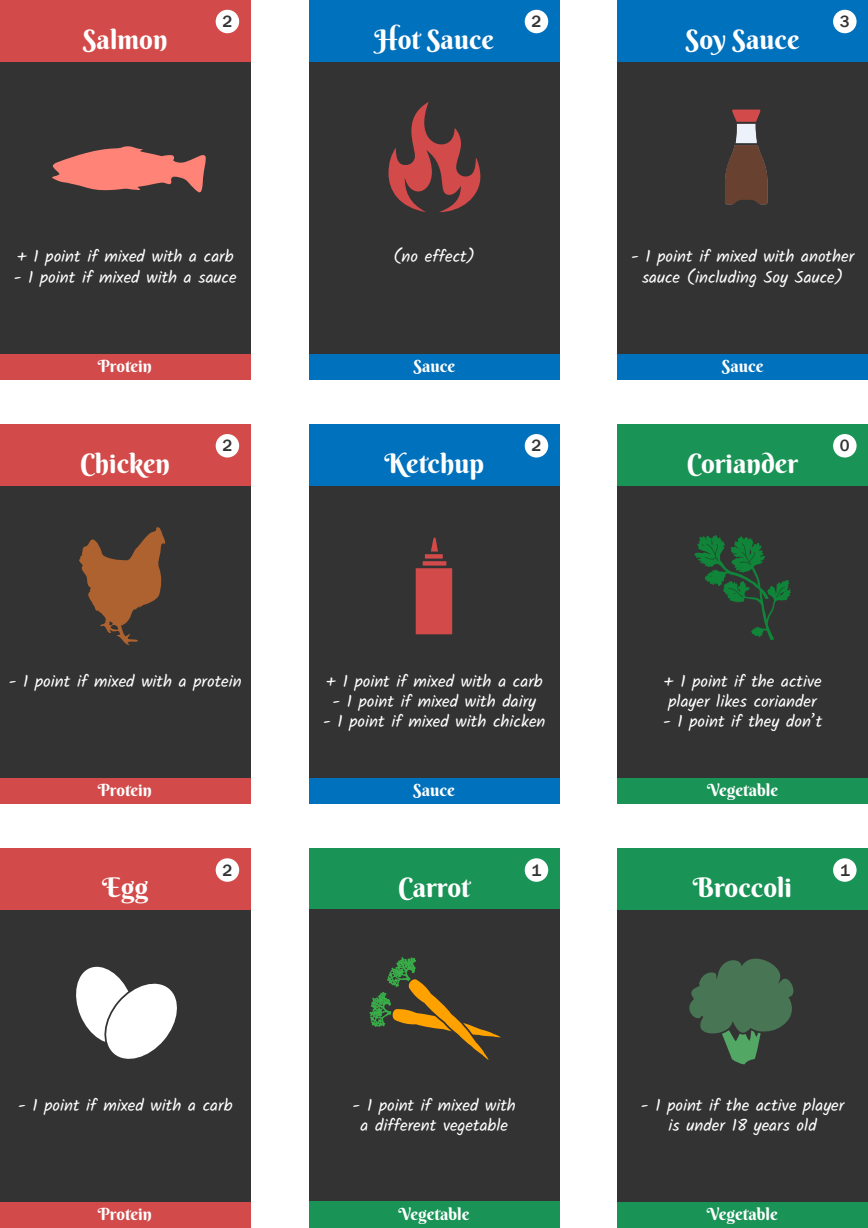
<style>
.page{position:relative;width:868px;height:1228px;background:#fff}
.page>*{position:absolute;margin:0;border:0;box-sizing:border-box;transform-origin:0 0}
.t1{font:26.98px "Berkshire Swash";color:#fff}
.t2{font:16.8px/20.2px "Kalam";color:#fff;text-align:center}
.t3{font:16.8px "Berkshire Swash";color:#fff}
.t4{font:500 16.8px "Franklin Gothic";color:#333}
</style>
<div class="page">
<div style="left:0;top:0;width:251px;height:379px;background:#d34a4a"></div>
<div style="left:0;top:62px;width:250px;height:291px;background:#333"></div>
<div style="left:216px;top:10px;width:23px;height:23px;background:#fff;border-radius:50%"></div>
<div style="left:0;top:424px;width:251px;height:380px;background:#d34a4a"></div>
<div style="left:0;top:486px;width:250px;height:291px;background:#333"></div>
<div style="left:216px;top:434px;width:23px;height:23px;background:#fff;border-radius:50%"></div>
<div style="left:0;top:848px;width:251px;height:380px;background:#d34a4a"></div>
<div style="left:0;top:911px;width:250px;height:291px;background:#333"></div>
<div style="left:216px;top:858px;width:23px;height:24px;background:#fff;border-radius:50%"></div>
<svg style="left:76px;top:966px;width:101px;height:93px"></svg>
<div style="left:309px;top:0;width:251px;height:379px;background:#0071bc"></div>
<div style="left:309px;top:62px;width:251px;height:291px;background:#333"></div>
<div style="left:525px;top:10px;width:23px;height:23px;background:#fff;border-radius:50%"></div>
<div style="left:309px;top:424px;width:251px;height:380px;background:#0071bc"></div>
<div style="left:309px;top:486px;width:251px;height:291px;background:#333"></div>
<div style="left:525px;top:434px;width:23px;height:23px;background:#fff;border-radius:50%"></div>
<div style="left:309px;top:848px;width:251px;height:380px;background:#199356"></div>
<div style="left:309px;top:910px;width:251px;height:291px;background:#333"></div>
<div style="left:525px;top:858px;width:23px;height:24px;background:#fff;border-radius:50%"></div>
<div style="left:617px;top:0;width:251px;height:379px;background:#0071bc"></div>
<div style="left:617px;top:62px;width:251px;height:291px;background:#333"></div>
<div style="left:833px;top:10px;width:24px;height:23px;background:#fff;border-radius:50%"></div>
<div style="left:617px;top:424px;width:251px;height:380px;background:#199356"></div>
<div style="left:617px;top:486px;width:251px;height:291px;background:#333"></div>
<div style="left:833px;top:434px;width:24px;height:23px;background:#fff;border-radius:50%"></div>
<div style="left:617px;top:848px;width:251px;height:380px;background:#199356"></div>
<div style="left:617px;top:911px;width:251px;height:291px;background:#333"></div>
<div style="left:833px;top:858px;width:24px;height:24px;background:#fff;border-radius:50%"></div>
<svg style="left:388px;top:102px;width:92px;height:110px"></svg>
<svg style="left:79px;top:527px;width:87px;height:118px"></svg>
<svg style="left:52px;top:146px;width:154px;height:47px"></svg>
<svg style="left:370px;top:957px;width:131px;height:103px"></svg>
<div style="left:416px;top:568px;width:36px;height:66px;background:#d34a4a"></div>
<div style="left:423px;top:561px;width:23px;height:5px;background:#d34a4a"></div>
<svg style="left:431px;top:537px;width:7px;height:14px"></svg>
<div style="left:425px;top:554px;width:18px;height:5px;background:#d34a4a"></div>
<svg style="left:725px;top:109px;width:43px;height:96px"></svg>
<svg style="left:681px;top:910px;width:141px;height:155px"></svg>
<svg style="left:694px;top:535px;width:97px;height:105px"></svg>
<h1 class="t1" style="left:83px;top:22px;width:86px">Salmon</h1>
<p class="t4" style="left:222px;top:11px;width:11px">2</p>
<h1 class="t1" style="left:374px;top:22px;width:121px">Hot Sauce</h1>
<p class="t4" style="left:531px;top:11px;width:11px">2</p>
<h1 class="t1" style="left:686px;top:22px;width:115px">Soy Sauce</h1>
<p class="t4" style="left:840px;top:11px;width:11px">3</p>
<p class="t2" style="left:17px;top:248px;width:218px">+ 1 point if mixed with a carb</p>
<p class="t2" style="left:14px;top:268px;width:224px">- 1 point if mixed with a sauce</p>
<p class="t2" style="left:393px;top:248px;width:83px">(no effect)</p>
<p class="t2" style="left:631px;top:248px;width:225px">- 1 point if mixed with another sauce (including Soy Sauce)</p>
<p class="t3" style="left:98px;top:355px;width:56px">Protein</p>
<p class="t3" style="left:413px;top:355px;width:43px">Sauce</p>
<p class="t3" style="left:722px;top:355px;width:43px">Sauce</p>
<h1 class="t1" style="left:80px;top:446px;width:91px">Chicken</h1>
<p class="t4" style="left:222px;top:435px;width:11px">2</p>
<h1 class="t1" style="left:384px;top:446px;width:101px">Ketchup</h1>
<p class="t4" style="left:531px;top:435px;width:11px">2</p>
<h1 class="t1" style="left:687px;top:446px;width:113px">Coriander</h1>
<p class="t4" style="left:840px;top:435px;width:11px">0</p>
<p class="t2" style="left:9px;top:672px;width:234px">- 1 point if mixed with a protein</p>
<p class="t2" style="left:326px;top:672px;width:218px">+ 1 point if mixed with a carb</p>
<p class="t2" style="left:332px;top:692px;width:205px">- 1 point if mixed with dairy</p>
<p class="t2" style="left:323px;top:712px;width:224px">- 1 point if mixed with chicken</p>
<p class="t2" style="left:664px;top:672px;width:160px;text-align:left">+ 1 point if the active player likes coriander</p>
<p class="t2" style="left:663px;top:712px;width:161px">- 1 point if they don’t</p>
<p class="t3" style="left:98px;top:779px;width:56px">Protein</p>
<p class="t3" style="left:413px;top:780px;width:43px">Sauce</p>
<p class="t3" style="left:707px;top:779px;width:73px">Vegetable</p>
<h1 class="t1" style="left:102px;top:871px;width:48px">Egg</h1>
<p class="t4" style="left:222px;top:860px;width:11px">2</p>
<h1 class="t1" style="left:398px;top:871px;width:74px">Carrot</h1>
<p class="t4" style="left:531px;top:860px;width:11px">1</p>
<h1 class="t1" style="left:693px;top:871px;width:101px">Broccoli</h1>
<p class="t4" style="left:840px;top:860px;width:11px">1</p>
<p class="t2" style="left:18px;top:1096px;width:216px">- 1 point if mixed with a carb</p>
<p class="t2" style="left:353px;top:1096px;width:165px">- 1 point if mixed with a different vegetable</p>
<p class="t2" style="left:641px;top:1096px;width:205px">- 1 point if the active player is under 18 years old</p>
<p class="t3" style="left:98px;top:1204px;width:56px">Protein</p>
<p class="t3" style="left:398px;top:1203px;width:73px">Vegetable</p>
<p class="t3" style="left:707px;top:1204px;width:73px">Vegetable</p>
</div>
